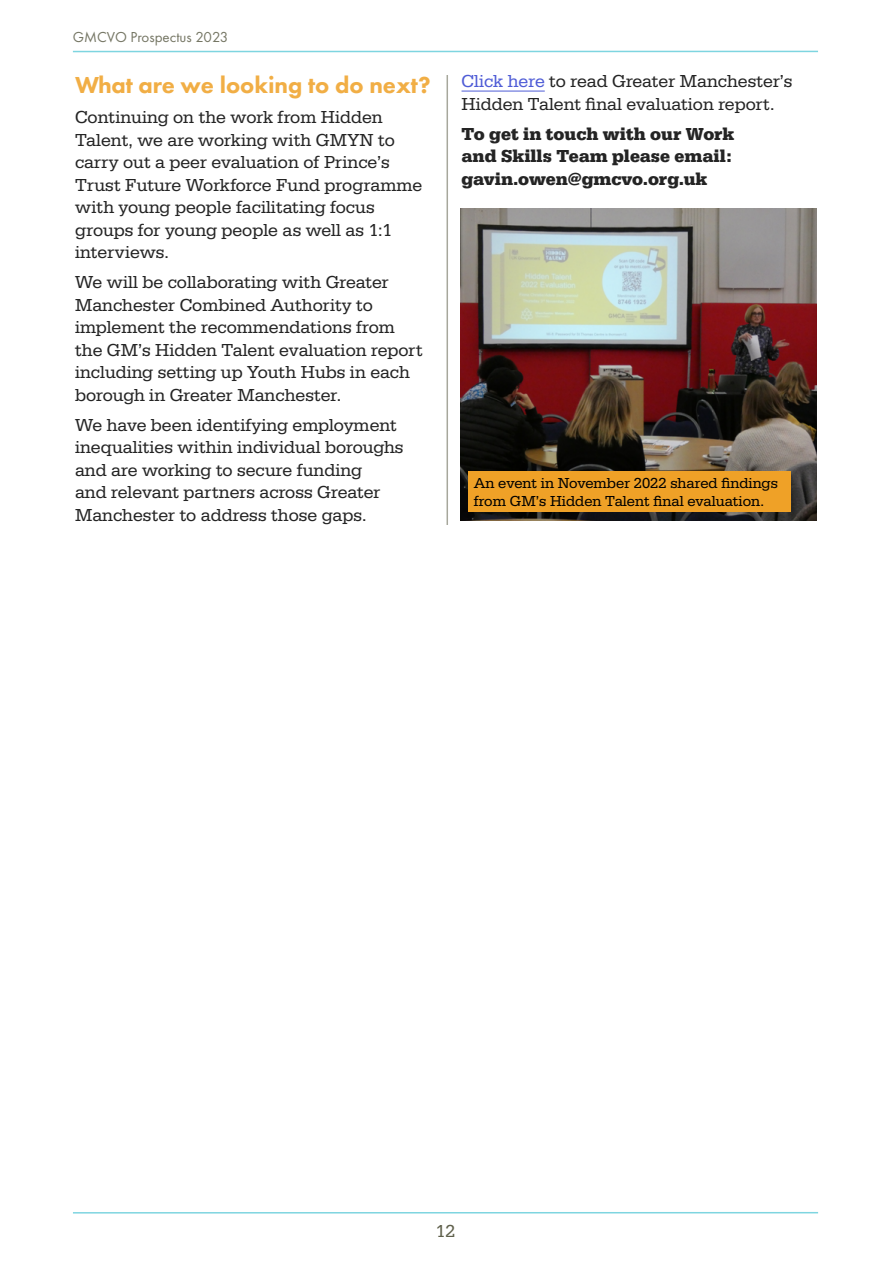
<style>
.page{position:relative;width:893px;height:1263px;background:#fff}
.page>*{position:absolute;margin:0;border:0;box-sizing:border-box;transform-origin:0 0}
.t1{font:800 24px "Futura PT";color:#f1ae45}
.t2{font:18px/22.5px "Serifa";color:#242424}
.t3{font:700 18px/22.5px "Serifa";color:#242424}
.t4{font:18px "Serifa";color:#5f604b}
.t5{font:15px/18px "Serifa";color:#000}
.t6{font:15px "Futura PT";color:#757664}
.s1{color:#4f5cd6}
</style>
<div class="page">
<hr style="left:73px;top:1212px;width:745px;height:1px;background:#7ed5e0">
<hr style="left:73px;top:51px;width:745px;height:1px;background:#7ed5e0">
<hr style="left:461px;top:91px;width:84px;height:1px;background:#4f5cd6">
<img style="left:460px;top:209px;width:356px;height:312px">
<div style="left:468px;top:471px;width:323px;height:40px;background:#efa127"></div>
<hr style="left:446px;top:75px;width:2px;height:450px;background:#5f604b">
<p class="t6" style="left:73px;top:28px;width:157px">GMCVO Prospectus 2023</p>
<h1 class="t1" style="left:75px;top:70px;width:357px">What are we looking to do next?</h1>
<p class="t2" style="left:75px;top:106px;width:349px">Continuing on the work from Hidden Talent, we are working with GMYN to carry out a peer evaluation of Prince’s Trust Future Workforce Fund programme with young people facilitating focus groups for young people as well as 1:1 interviews.</p>
<p class="t2" style="left:75px;top:271px;width:349px">We will be collaborating with Greater Manchester Combined Authority to implement the recommendations from the GM’s Hidden Talent evaluation report including setting up Youth Hubs in each borough in Greater Manchester.</p>
<p class="t2" style="left:75px;top:414px;width:330px">We have been identifying employment inequalities within individual boroughs and are working to secure funding<br>and relevant partners across Greater Manchester to address those gaps.</p>
<p class="t2" style="left:461px;top:70px;width:332px"><span class="s1">Click here</span> to read Greater Manchester’s<br>Hidden Talent final evaluation report.</p>
<p class="t3" style="left:461px;top:122px;width:274px">To get in touch with our Work and Skills Team please email: gavin.owen@gmcvo.org.uk</p>
<p class="t5" style="left:474px;top:474px;width:306px">An event in November 2022 shared findings from GM’s Hidden Talent final evaluation.</p>
<p class="t4" style="left:436px;top:1220px;width:21px">12</p>
</div>
